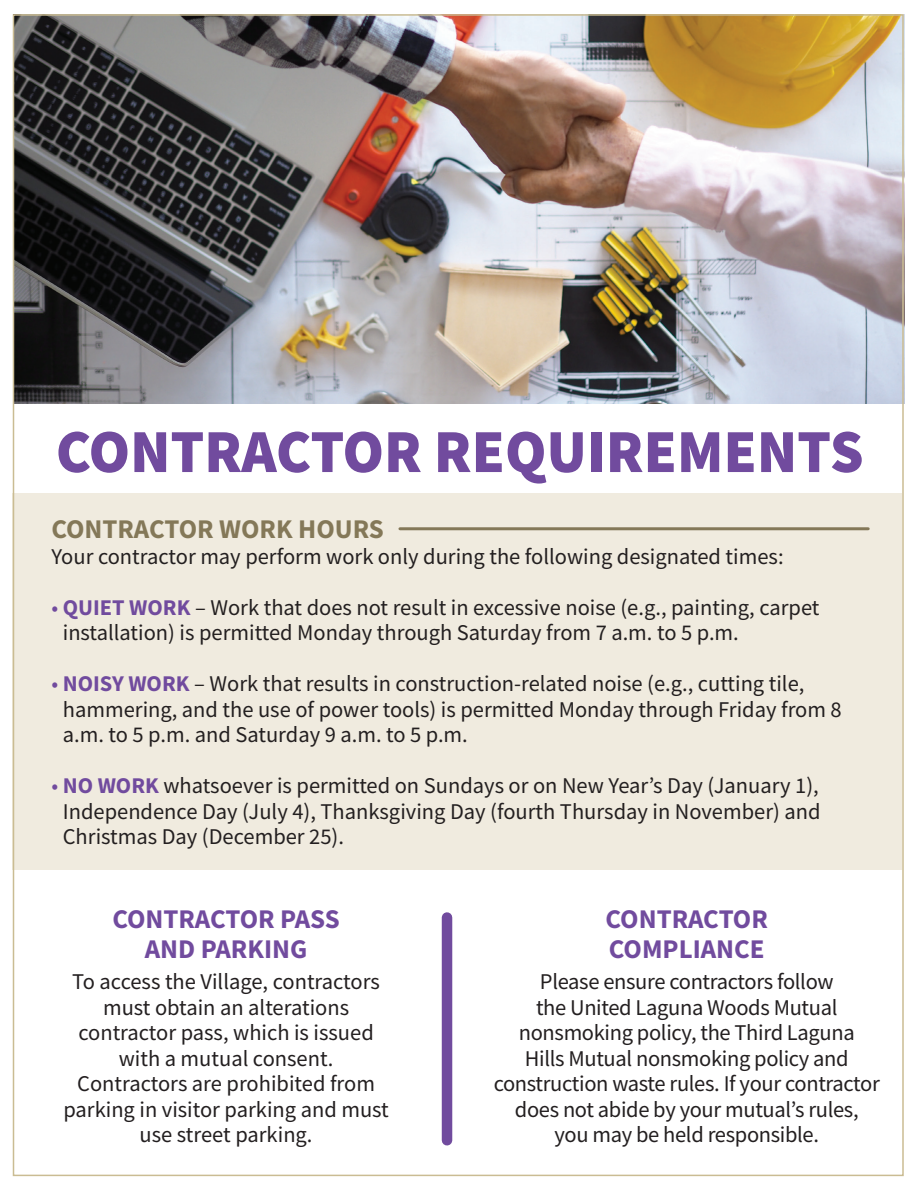
<style>
.page{position:relative;width:918px;height:1188px;background:#fff}
.page>*{position:absolute;margin:0;border:0;box-sizing:border-box;transform-origin:0 0}
.t1{font:900 61.2px "Source Sans Pro";color:#714b9e}
.t2{font:700 27px/30px "Source Sans Pro";color:#714b9e;text-align:center}
.t3{font:700 27px "Source Sans Pro";color:#847858}
.t4{font:22.5px/25.5px "Source Sans Pro";color:#231f20;text-align:center}
.s1{color:#714b9e}
.s2{font-weight:700;color:#714b9e}
</style>
<div class="page">
<div style="left:13px;top:494px;width:889px;height:376px;background:#f0ebdf"></div>
<img style="left:16px;top:17px;width:885px;height:387px">
<hr style="left:400px;top:527px;width:468px;height:3px;background:#847858">
<div style="left:442px;top:918px;width:10px;height:222px;background:#714b9e"></div>
<p class="t1" style="left:56px;top:409px;width:809px">CONTRACTOR REQUIREMENTS</p>
<p class="t3" style="left:51px;top:511px;width:334px">CONTRACTOR WORK HOURS</p>
<p class="t4" style="left:51px;top:543px;width:734px">Your contractor may perform work only during the following designated times:</p>
<p class="t4" style="left:63px;top:594px;width:758px;text-align:left;text-indent:-11px"><span class="s1">•</span> <span class="s2">QUIET WORK</span> – Work that does not result in excessive noise (e.g., painting, carpet installation) is permitted Monday through Saturday from 7 a.m. to 5 p.m.</p>
<p class="t4" style="left:63px;top:671px;width:781px;text-align:left;text-indent:-11px"><span class="s1">•</span> <span class="s2">NOISY WORK</span> – Work that results in construction-related noise (e.g., cutting tile, hammering, and the use of power tools) is permitted Monday through Friday from 8 a.m. to 5 p.m. and Saturday 9 a.m. to 5 p.m.</p>
<p class="t4" style="left:63px;top:773px;width:759px;text-align:justify;text-indent:-11px"><span class="s1">•</span> <span class="s2">NO WORK</span> whatsoever is permitted on Sundays or on New Year’s Day (January 1), Independence Day (July 4), Thanksgiving Day (fourth Thursday in November) and Christmas Day (December 25).</p>
<p class="t2" style="left:112px;top:903px;width:229px">CONTRACTOR PASS<br>AND PARKING</p>
<p class="t4" style="left:63px;top:969px;width:327px">To access the Village, contractors must obtain an alterations contractor pass, which is issued with a mutual consent.<br>Contractors are prohibited from parking in visitor parking and must use street parking.</p>
<p class="t2" style="left:606px;top:903px;width:164px;text-align:left">CONTRACTOR<br>COMPLIANCE</p>
<p class="t4" style="left:494px;top:969px;width:388px">Please ensure contractors follow<br>the United Laguna Woods Mutual nonsmoking policy, the Third Laguna<br>Hills Mutual nonsmoking policy and construction waste rules. If your contractor does not abide by your mutual’s rules,<br>you may be held responsible.</p>
</div>
